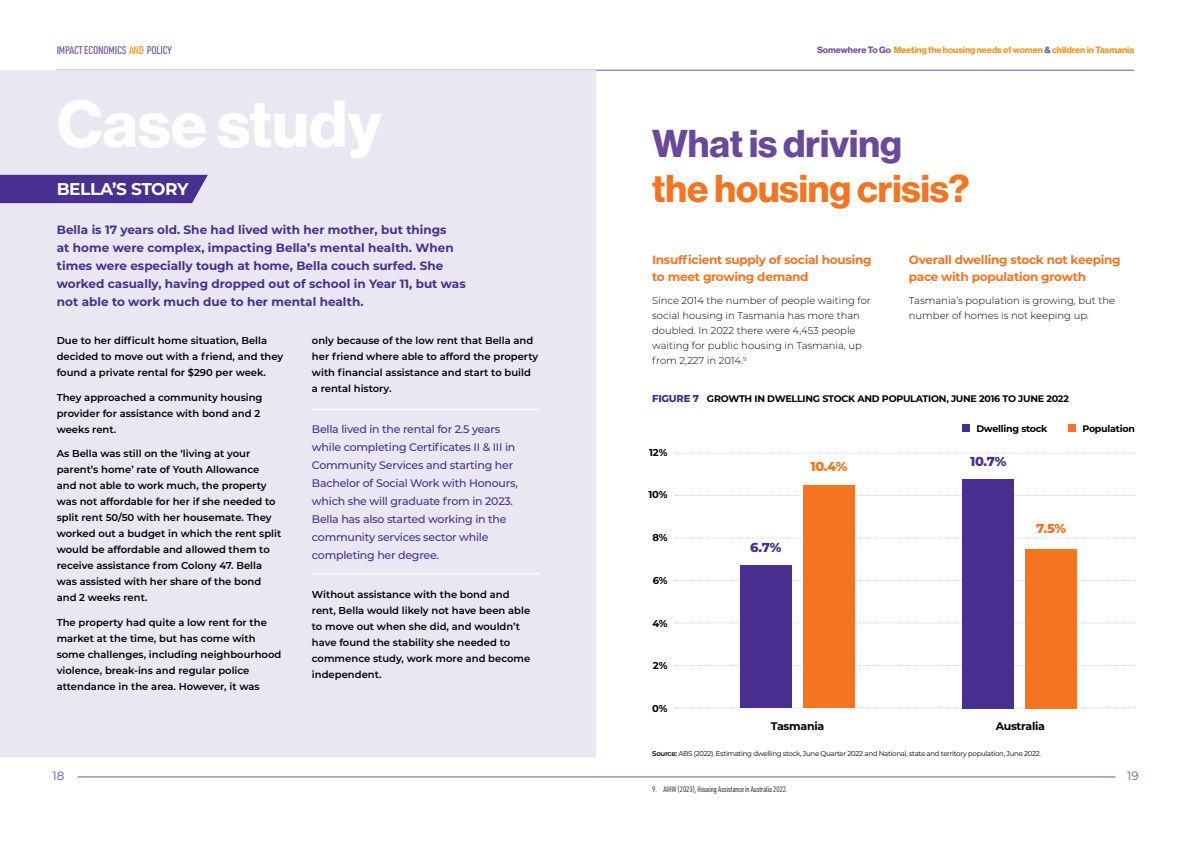
<style>
.page{position:relative;width:1191px;height:842px;background:#fff}
.page>*{position:absolute;margin:0;border:0;box-sizing:border-box;transform-origin:0 0}
.t1{font:65px "N Haas Grotesk DS Pro 75 Bd";color:#fff}
.t2{font:38px "N Haas Grotesk DS Pro 75 Bd";color:#f47421}
.t3{font:38px "N Haas Grotesk DS Pro 75 Bd";color:#6b489b}
.t4{font:700 17px "Montserrat";letter-spacing:-.025em;color:#fff}
.t5{font:800 13px "Montserrat";color:#482f90}
.t6{font:800 13px "Montserrat";color:#f47421}
.t7{font:700 12px/18px "Montserrat";color:#482f90}
.t8{font:700 12px/17px "Montserrat";letter-spacing:-.02em;color:#f47421}
.t9{font:12px "Montserrat";color:#7353a0}
.t10{font:500 11px/18px "Montserrat";letter-spacing:-.02em;color:#482f90}
.t11{font:500 11px "URWDIN Cond";letter-spacing:-.02em;color:#7353a0}
.t12{font:700 11px "Montserrat";letter-spacing:-.025em;color:#000}
.t13{font:600 10px/16px "Montserrat";color:#000}
.t14{font:300 10px/15px "Montserrat";color:#000}
.t15{font:700 10px "Montserrat";color:#000}
.t16{font:700 9.5px "Montserrat";letter-spacing:-.025em;color:#000}
.t17{font:9px "N Haas Grotesk DS Pro 75 Bd";color:#f7941e}
.t18{font:300 8px "URWDIN Cond";letter-spacing:-.01em;color:#000}
.t19{font:7px "Montserrat";letter-spacing:-.04em;color:#000}
.s1{color:#f7941e}
.s2{color:#7353a0}
.s3{font-weight:800;font-size:10px;color:#482f90}
.s4{font-weight:600}
</style>
<div class="page">
<hr style="left:595px;top:777px;width:520px;height:1px;background:#7353a0">
<hr style="left:78px;top:777px;width:517px;height:1px;background:#7353a0">
<hr style="left:595px;top:70px;width:539px;height:1px;background:#7353a0">
<div style="left:0;top:70px;width:595px;height:687px;background:#eae6f2"></div>
<hr style="left:312px;top:409px;width:227px;height:1px;background:#fff">
<hr style="left:312px;top:573px;width:227px;height:1px;background:#fff">
<div style="left:0;top:175px;width:208px;height:28px;background:#482f90"></div>
<svg style="left:676px;top:453px;width:458px;height:1px"></svg>
<svg style="left:676px;top:495px;width:458px;height:1px"></svg>
<svg style="left:676px;top:537px;width:458px;height:1px"></svg>
<svg style="left:676px;top:580px;width:458px;height:1px"></svg>
<svg style="left:676px;top:622px;width:458px;height:1px"></svg>
<svg style="left:676px;top:665px;width:458px;height:1px"></svg>
<svg style="left:676px;top:707px;width:458px;height:1px"></svg>
<div style="left:962px;top:424px;width:7px;height:8px;background:#482f90"></div>
<div style="left:1068px;top:424px;width:7px;height:8px;background:#f47421"></div>
<div style="left:740px;top:565px;width:51px;height:143px;background:#482f90"></div>
<div style="left:962px;top:479px;width:52px;height:229px;background:#482f90"></div>
<div style="left:803px;top:485px;width:51px;height:223px;background:#f47421"></div>
<div style="left:1025px;top:549px;width:52px;height:159px;background:#f47421"></div>
<p class="t11" style="left:57px;top:43px;width:117px">IMPACT ECONOMICS <span class="s1">AND</span> POLICY</p>
<h1 class="t1" style="left:57px;top:86px;width:326px">Case study</h1>
<h3 class="t4" style="left:57px;top:177px;width:133px">BELLA’S STORY</h3>
<p class="t7" style="left:57px;top:220px;width:410px">Bella is 17 years old. She had lived with her mother, but things<br>at home were complex, impacting Bella’s mental health. When times were especially tough at home, Bella couch surfed. She worked casually, having dropped out of school in Year 11, but was not able to work much due to her mental health.</p>
<p class="t13" style="left:57px;top:332px;width:228px">Due to her difficult home situation, Bella decided to move out with a friend, and they found a private rental for $290 per week.</p>
<p class="t13" style="left:57px;top:389px;width:207px">They approached a community housing provider for assistance with bond and 2 weeks rent.</p>
<p class="t13" style="left:57px;top:445px;width:226px">As Bella was still on the ‘living at your parent’s home’ rate of Youth Allowance and not able to work much, the property was not affordable for her if she needed to split rent 50/50 with her housemate. They worked out a budget in which the rent split would be affordable and allowed them to receive assistance from Colony 47. Bella was assisted with her share of the bond and 2 weeks rent.</p>
<p class="t13" style="left:57px;top:614px;width:226px">The property had quite a low rent for the market at the time, but has come with some challenges, including neighbourhood violence, break-ins and regular police attendance in the area. However, it was</p>
<p class="t13" style="left:312px;top:332px;width:228px">only because of the low rent that Bella and her friend where able to afford the property with financial assistance and start to build a rental history.</p>
<p class="t10" style="left:312px;top:420px;width:207px">Bella lived in the rental for 2.5 years while completing Certificates II &amp; III in Community Services and starting her Bachelor of Social Work with Honours, which she will graduate from in 2023.<br>Bella has also started working in the community services sector while completing her degree.</p>
<p class="t13" style="left:312px;top:586px;width:220px">Without assistance with the bond and rent, Bella would likely not have been able to move out when she did, and wouldn’t have found the stability she needed to commence study, work more and become independent.</p>
<p class="t17" style="left:817px;top:45px;width:319px"><span class="s2">Somewhere To Go</span> Meeting the housing needs of women <span class="s2">&amp;</span> children in Tasmania</p>
<h2 class="t3" style="left:652px;top:121px;width:251px">What is driving</h2>
<h2 class="t2" style="left:652px;top:167px;width:319px">the housing crisis?</h2>
<p class="t8" style="left:652px;top:251px;width:221px">Insufficient supply of social housing to meet growing demand</p>
<p class="t14" style="left:652px;top:293px;width:220px">Since 2014 the number of people waiting for social housing in Tasmania has more than doubled. In 2022 there were 4,453 people waiting for public housing in Tasmania, up from 2,227 in 2014.<sup>9</sup></p>
<p class="t8" style="left:909px;top:251px;width:213px">Overall dwelling stock not keeping pace with population growth</p>
<p class="t14" style="left:909px;top:293px;width:208px">Tasmania’s population is growing, but the number of homes is not keeping up.</p>
<p class="t16" style="left:652px;top:392px;width:418px"><span class="s3">FIGURE 7</span> GROWTH IN DWELLING STOCK AND POPULATION, JUNE 2016 TO JUNE 2022</p>
<p class="t15" style="left:649px;top:445px;width:20px">12%</p>
<p class="t15" style="left:648px;top:488px;width:21px">10%</p>
<p class="t15" style="left:652px;top:530px;width:17px">8%</p>
<p class="t15" style="left:653px;top:573px;width:16px">6%</p>
<p class="t15" style="left:652px;top:616px;width:17px">4%</p>
<p class="t15" style="left:653px;top:659px;width:16px">2%</p>
<p class="t15" style="left:652px;top:701px;width:17px">0%</p>
<p class="t16" style="left:976px;top:421px;width:73px">Dwelling stock</p>
<p class="t16" style="left:1082px;top:421px;width:54px">Population</p>
<h3 class="t5" style="left:750px;top:538px;width:33px">6.7%</h3>
<h3 class="t6" style="left:810px;top:457px;width:39px">10.4%</h3>
<h3 class="t5" style="left:970px;top:452px;width:38px">10.7%</h3>
<h3 class="t6" style="left:1036px;top:519px;width:31px">7.5%</h3>
<p class="t12" style="left:771px;top:718px;width:55px">Tasmania</p>
<p class="t12" style="left:995px;top:718px;width:51px">Australia</p>
<p class="t19" style="left:652px;top:749px;width:390px"><span class="s4">Source:</span> ABS (2022). Estimating dwelling stock, June Quarter 2022 and National, state and territory population, June 2022.</p>
<p class="t18" style="left:652px;top:784px;width:137px">9. AIHW (2023), Housing Assistance in Australia 2022.</p>
<p class="t9" style="left:53px;top:768px;width:13px">18</p>
<p class="t9" style="left:1127px;top:768px;width:13px">19</p>
</div>
